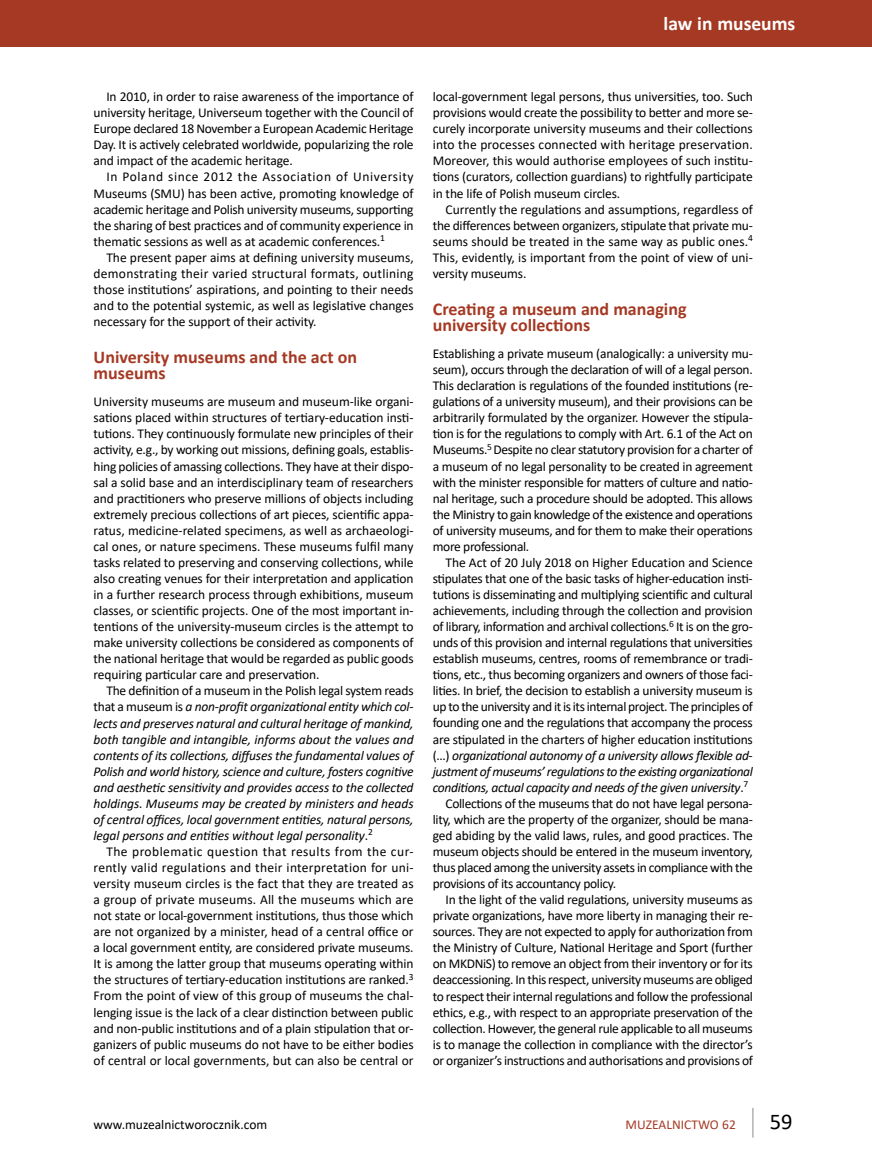
<style>
.page{position:relative;width:872px;height:1170px;background:#fff}
.page>*{position:absolute;margin:0;border:0;box-sizing:border-box;transform-origin:0 0}
.t1{font:22.5px "Calibri";color:#000}
.t2{font:700 19.5px "Calibri";color:#fff}
.t3{font:700 18px/16px "Calibri";color:#a53923}
.t4{font:13.5px/16px "Calibri";letter-spacing:-.025em;color:#000;text-align:justify}
.t5{font:italic 13.5px/16px "Calibri";letter-spacing:-.025em;color:#000;text-align:justify}
.t6{font:13.5px "Calibri";letter-spacing:-.005em;color:#000}
.t7{font:13.5px "Calibri";color:#000}
.t8{font:13.5px "Calibri";color:#a53923}
.s1{font-style:normal}
</style>
<div class="page">
<hr style="left:752px;top:1107px;width:1px;height:30px;background:#b3b2b2">
<div style="left:0;top:0;width:872px;height:47px;background:#a53923"></div>
<h2 class="t2" style="left:663px;top:10px;width:133px">law in museums</h2>
<p class="t4" style="left:94px;top:88px;width:321px;text-indent:13px">In 2010, in order to raise awareness of the importance of university heritage, Universeum together with the Council of Europe declared 18 November a European Academic Heritage Day. It is actively celebrated worldwide, popularizing the role and impact of the academic heritage.</p>
<p class="t4" style="left:94px;top:169px;width:322px;text-indent:13px">In Poland since 2012 the Association of University Museums (SMU) has been active, promoting knowledge of academic heritage and Polish university museums, supporting the sharing of best practices and of community experience in thematic sessions as well as at academic conferences.<sup>1</sup></p>
<p class="t4" style="left:94px;top:249px;width:322px;text-indent:13px">The present paper aims at defining university museums, demonstrating their varied structural formats, outlining those institutions’ aspirations, and pointing to their needs and to the potential systemic, as well as legislative changes necessary for the support of their activity.</p>
<h3 class="t3" style="left:94px;top:349px;width:265px">University museums and the act on museums</h3>
<p class="t4" style="left:94px;top:393px;width:322px">University museums are museum and museum-like organi&shy;sations placed within structures of tertiary-education insti&shy;tutions. They continuously formulate new principles of their activity, e.g., by working out missions, defining goals, establis&shy;hing policies of amassing collections. They have at their dispo&shy;sal a solid base and an interdisciplinary team of researchers and practitioners who preserve millions of objects including extremely precious collections of art pieces, scientific appa&shy;ratus, medicine-related specimens, as well as archaeologi&shy;cal ones, or nature specimens. These museums fulfil many tasks related to preserving and conserving collections, while also creating venues for their interpretation and application in a further research process through exhibitions, museum classes, or scientific projects. One of the most important in&shy;tentions of the university-museum circles is the attempt to make university collections be considered as components of the national heritage that would be regarded as public goods requiring particular care and preservation.</p>
<p class="t5" style="left:94px;top:682px;width:322px;text-indent:13px"><span class="s1">The definition of a museum in the Polish legal system reads that a museum is</span> a non-profit organizational entity which col&shy;lects and preserves natural and cultural heritage of mankind, both tangible and intangible, informs about the values and contents of its collections, diffuses the fundamental values of Polish and world history, science and culture, fosters cognitive and aesthetic sensitivity and provides access to the collected holdings. Museums may be created by ministers and heads of central offices, local government entities, natural persons, legal persons and entities without legal personality<span class="s1">.</span><sup>2</sup></p>
<p class="t4" style="left:94px;top:843px;width:322px;text-indent:13px">The problematic question that results from the cur&shy;rently valid regulations and their interpretation for uni&shy;versity museum circles is the fact that they are treated as a group of private museums. All the museums which are not state or local-government institutions, thus those which are not organized by a minister, head of a central office or a local government entity, are considered private museums.<br>It is among the latter group that museums operating within the structures of tertiary-education institutions are ranked.<sup>3<br></sup>From the point of view of this group of museums the chal&shy;lenging issue is the lack of a clear distinction between public and non-public institutions and of a plain stipulation that or&shy;ganizers of public museums do not have to be either bodies of central or local governments, but can also be central or</p>
<p class="t4" style="left:433px;top:88px;width:321px">local-government legal persons, thus universities, too. Such provisions would create the possibility to better and more se&shy;curely incorporate university museums and their collections into the processes connected with heritage preservation.<br>Moreover, this would authorise employees of such institu&shy;tions (curators, collection guardians) to rightfully participate in the life of Polish museum circles.</p>
<p class="t4" style="left:433px;top:201px;width:322px;text-indent:13px">Currently the regulations and assumptions, regardless of the differences between organizers, stipulate that private mu&shy;seums should be treated in the same way as public ones.<sup>4<br></sup>This, evidently, is important from the point of view of uni&shy;versity museums.</p>
<h3 class="t3" style="left:433px;top:301px;width:255px">Creating a museum and managing university collections</h3>
<p class="t4" style="left:433px;top:345px;width:322px">Establishing a private museum (analogically: a university mu&shy;seum), occurs through the declaration of will of a legal person.<br>This declaration is regulations of the founded institutions (re&shy;gulations of a university museum), and their provisions can be arbitrarily formulated by the organizer. However the stipula&shy;tion is for the regulations to comply with Art. 6.1 of the Act on Museums.<sup>5</sup> Despite no clear statutory provision for a charter of a museum of no legal personality to be created in agreement with the minister responsible for matters of culture and natio&shy;nal heritage, such a procedure should be adopted. This allows the Ministry to gain knowledge of the existence and operations of university museums, and for them to make their operations more professional.</p>
<p class="t6" style="left:445px;top:553px;width:309px">The Act of 20 July 2018 on Higher Education and Science</p>
<p class="t4" style="left:433px;top:570px;width:321px">stipulates that one of the basic tasks of higher-education insti-</p>
<p class="t4" style="left:433px;top:586px;width:322px">tutions is disseminating and multiplying scientific and cultural</p>
<p class="t4" style="left:433px;top:602px;width:321px">achievements, including through the collection and provision</p>
<p class="t4" style="left:433px;top:618px;width:321px">of library, information and archival collections.<sup>6</sup> It is on the gro-</p>
<p class="t4" style="left:433px;top:634px;width:321px">unds of this provision and internal regulations that universities</p>
<p class="t4" style="left:433px;top:650px;width:321px">establish museums, centres, rooms of remembrance or tradi-</p>
<p class="t4" style="left:433px;top:666px;width:321px">tions, etc., thus becoming organizers and owners of those faci-</p>
<p class="t4" style="left:433px;top:682px;width:321px">lities. In brief, the decision to establish a university museum is</p>
<p class="t4" style="left:433px;top:698px;width:321px">up to the university and it is its internal project. The principles of</p>
<p class="t4" style="left:433px;top:714px;width:321px">founding one and the regulations that accompany the process</p>
<p class="t4" style="left:433px;top:730px;width:321px">are stipulated in the charters of higher education institutions</p>
<p class="t5" style="left:433px;top:746px;width:321px"><span class="s1">(…)</span> organizational autonomy of a university allows flexible ad-</p>
<p class="t5" style="left:433px;top:762px;width:321px">justment of museums’ regulations to the existing organizational</p>
<p class="t5" style="left:433px;top:778px;width:317px">conditions, actual capacity and needs of the given university<span class="s1">.</span><sup>7</sup></p>
<p class="t4" style="left:445px;top:794px;width:309px">Collections of the museums that do not have legal persona-</p>
<p class="t4" style="left:433px;top:810px;width:321px">lity, which are the property of the organizer, should be mana-</p>
<p class="t4" style="left:433px;top:827px;width:321px">ged abiding by the valid laws, rules, and good practices. The</p>
<p class="t4" style="left:433px;top:843px;width:321px">museum objects should be entered in the museum inventory,</p>
<p class="t4" style="left:433px;top:859px;width:321px">thus placed among the university assets in compliance with the</p>
<p class="t4" style="left:433px;top:875px;width:185px">provisions of its accountancy policy.</p>
<p class="t4" style="left:445px;top:891px;width:309px">In the light of the valid regulations, university museums as</p>
<p class="t4" style="left:433px;top:907px;width:321px">private organizations, have more liberty in managing their re-</p>
<p class="t4" style="left:433px;top:923px;width:321px">sources. They are not expected to apply for authorization from</p>
<p class="t4" style="left:433px;top:939px;width:322px">the Ministry of Culture, National Heritage and Sport (further</p>
<p class="t4" style="left:433px;top:955px;width:321px">on MKDNiS) to remove an object from their inventory or for its</p>
<p class="t4" style="left:433px;top:971px;width:321px">deaccessioning. In this respect, university museums are obliged</p>
<p class="t4" style="left:433px;top:987px;width:322px">to respect their internal regulations and follow the professional</p>
<p class="t4" style="left:433px;top:1003px;width:321px">ethics, e.g., with respect to an appropriate preservation of the</p>
<p class="t4" style="left:433px;top:1019px;width:321px">collection. However, the general rule applicable to all museums</p>
<p class="t4" style="left:433px;top:1035px;width:321px">is to manage the collection in compliance with the director’s</p>
<p class="t4" style="left:433px;top:1051px;width:322px">or organizer’s instructions and authorisations and provisions of</p>
<p class="t7" style="left:94px;top:1114px;width:175px">www.muzealnictworocznik.com</p>
<p class="t8" style="left:625px;top:1114px;width:112px">MUZEALNICTWO 62</p>
<h1 class="t1" style="left:770px;top:1105px;width:24px">59</h1>
</div>
